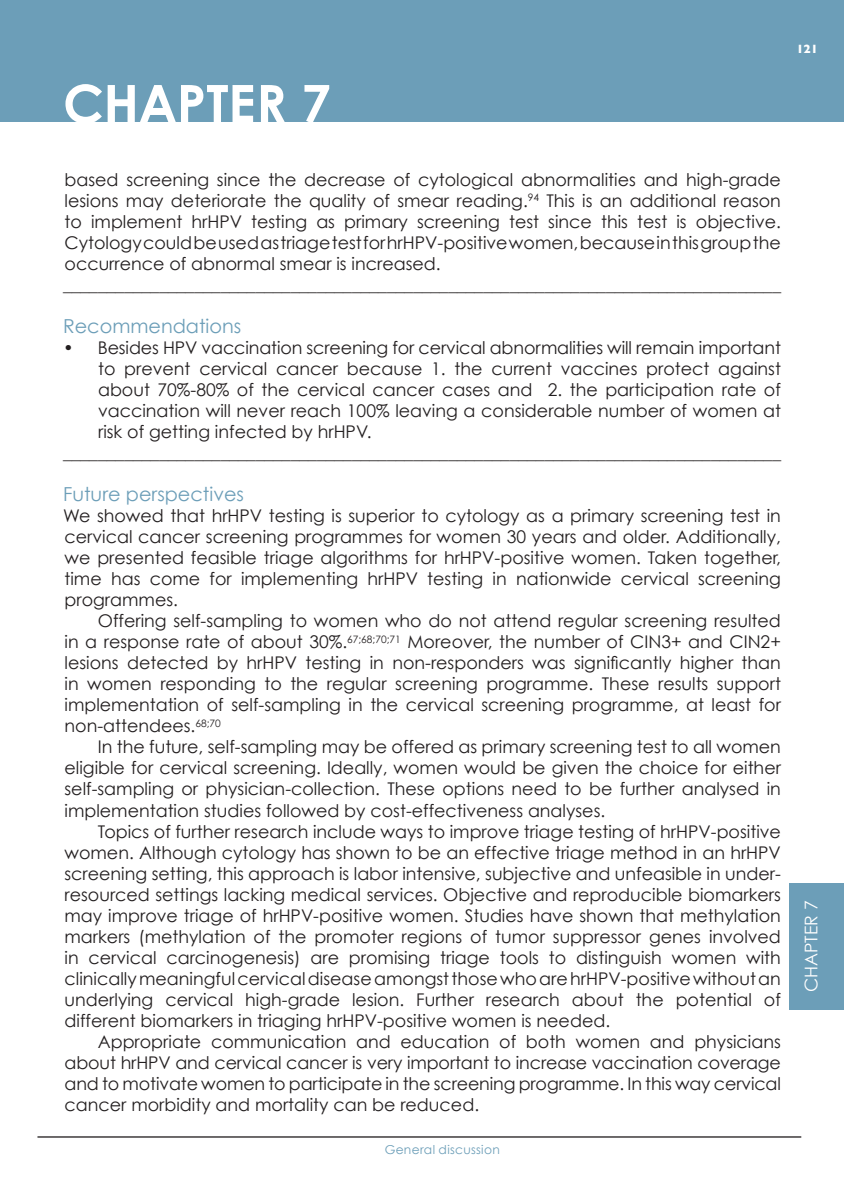
<style>
.page{position:relative;width:844px;height:1191px;background:#fff}
.page>*{position:absolute;margin:0;border:0;box-sizing:border-box;transform-origin:0 0}
.t1{font:700 52.5px "Century Gothic";letter-spacing:-.01em;color:#fff}
.t2{font:19.25px "Century Gothic";color:#6c9eb8}
.t3{font:17.5px/21px "Century Gothic";color:#231f20;text-align:justify}
.t4{font:17.5px "Century Gothic";color:#fff}
.t5{font:12.25px "Century Gothic";letter-spacing:.025em;color:#6c9eb8}
.t6{font:700 12.25px "Gill Sans";color:#fff}
</style>
<div class="page">
<div style="left:0;top:0;width:843px;height:122px;background:#6c9eb8"></div>
<div style="left:789px;top:883px;width:54px;height:126px;background:#6c9eb8"></div>
<hr style="left:37px;top:1136px;width:764px;height:1px;background:#231f20">
<h1 class="t1" style="left:63px;top:71px;width:269px">CHAPTER 7</h1>
<p class="t6" style="left:796px;top:42px;width:23px">121</p>
<p class="t3" style="left:63px;top:169px;width:719px;text-align:left">based screening since the decrease of cytological abnormalities and high-grade lesions may deteriorate the quality of smear reading.<sup>94</sup> This is an additional reason to implement hrHPV testing as primary screening test since this test is objective.<br>Cytology could be used as triage test for hrHPV-positive women, because in this group the occurrence of abnormal smear is increased. __________________________________________________________________________________</p>
<p class="t2" style="left:63px;top:314px;width:180px">Recommendations</p>
<p class="t3" style="left:63px;top:337px;width:719px">• Besides HPV vaccination screening for cervical abnormalities will remain important</p>
<p class="t3" style="left:98px;top:358px;width:684px">to prevent cervical cancer because 1. the current vaccines protect against</p>
<p class="t3" style="left:98px;top:379px;width:684px">about 70%-80% of the cervical cancer cases and 2. the participation rate of</p>
<p class="t3" style="left:98px;top:400px;width:684px">vaccination will never reach 100% leaving a considerable number of women at</p>
<p class="t3" style="left:98px;top:421px;width:275px">risk of getting infected by hrHPV.</p>
<p class="t3" style="left:63px;top:442px;width:719px">__________________________________________________________________________________</p>
<p class="t2" style="left:63px;top:482px;width:182px">Future perspectives</p>
<p class="t3" style="left:63px;top:505px;width:719px">We showed that hrHPV testing is superior to cytology as a primary screening test in cervical cancer screening programmes for women 30 years and older. Additionally, we presented feasible triage algorithms for hrHPV-positive women. Taken together, time has come for implementing hrHPV testing in nationwide cervical screening programmes.</p>
<p class="t3" style="left:64px;top:610px;width:717px;text-indent:33px">Offering self-sampling to women who do not attend regular screening resulted in a response rate of about 30%.<sup>67;68;70;71</sup> Moreover, the number of CIN3+ and CIN2+ lesions detected by hrHPV testing in non-responders was significantly higher than in women responding to the regular screening programme. These results support implementation of self-sampling in the cervical screening programme, at least for non-attendees.<sup>68;70</sup></p>
<p class="t3" style="left:64px;top:736px;width:717px;text-indent:33px">In the future, self-sampling may be offered as primary screening test to all women eligible for cervical screening. Ideally, women would be given the choice for either self-sampling or physician-collection. These options need to be further analysed in implementation studies followed by cost-effectiveness analyses.</p>
<p class="t3" style="left:64px;top:820px;width:717px;text-indent:33px">Topics of further research include ways to improve triage testing of hrHPV-positive women. Although cytology has shown to be an effective triage method in an hrHPV screening setting, this approach is labor intensive, subjective and unfeasible in under&shy;resourced settings lacking medical services. Objective and reproducible biomarkers may improve triage of hrHPV-positive women. Studies have shown that methylation markers (methylation of the promoter regions of tumor suppressor genes involved in cervical carcinogenesis) are promising triage tools to distinguish women with clinically meaningful cervical disease amongst those who are hrHPV-positive without an underlying cervical high-grade lesion. Further research about the potential of different biomarkers in triaging hrHPV-positive women is needed.</p>
<p class="t3" style="left:64px;top:1030px;width:717px;text-indent:33px">Appropriate communication and education of both women and physicians about hrHPV and cervical cancer is very important to increase vaccination coverage and to motivate women to participate in the screening programme. In this way cervical cancer morbidity and mortality can be reduced.</p>
<p class="t5" style="left:384px;top:1141px;width:117px">General discussion</p>
<p class="t4" style="left:800px;top:992px;width:93px;rotate:-90deg">CHAPTER 7</p>
</div>
